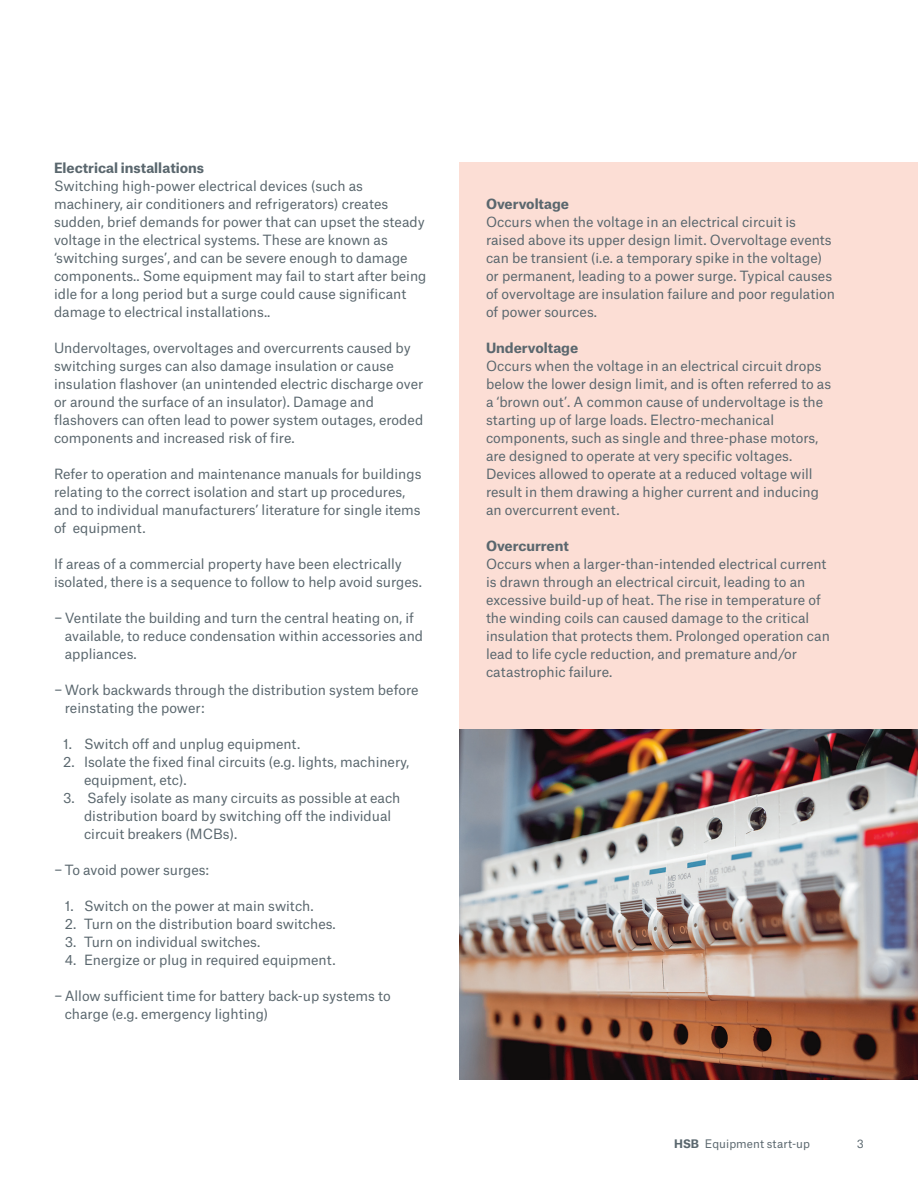
<style>
.page{position:relative;width:918px;height:1188px;background:#fff}
.page>*{position:absolute;margin:0;border:0;box-sizing:border-box;transform-origin:0 0}
.HSB_9pt_Regular_Spac{font:13.5px/18px "Munich Re";color:#5a676e}
.HSB_9pt_Bold{font:700 13.5px "Munich Re";letter-spacing:-.005em;color:#5a676e}
.t1{font:11.25px "Munich Re";letter-spacing:.005em;color:#5a676e}
.s1{font-weight:700}
</style>
<div class="page">
<div style="left:459px;top:162px;width:459px;height:603px;background:#fcded5"></div>
<img style="left:459px;top:729px;width:459px;height:351px">
<p class="HSB_9pt_Bold" style="left:54px;top:157px;width:152px">Electrical installations</p>
<p class="HSB_9pt_Regular_Spac" style="left:54px;top:175px;width:374px">Switching high-power electrical devices (such as machinery, air conditioners and refrigerators) creates sudden, brief demands for power that can upset the steady voltage in the electrical systems. These are known as ‘switching surges’, and can be severe enough to damage components.. Some equipment may fail to start after being idle for a long period but a surge could cause significant damage to electrical installations..</p>
<p class="HSB_9pt_Regular_Spac" style="left:54px;top:337px;width:371px">Undervoltages, overvoltages and overcurrents caused by switching surges can also damage insulation or cause insulation flashover (an unintended electric discharge over or around the surface of an insulator). Damage and flashovers can often lead to power system outages, eroded components and increased risk of fire.</p>
<p class="HSB_9pt_Regular_Spac" style="left:54px;top:463px;width:369px">Refer to operation and maintenance manuals for buildings relating to the correct isolation and start up procedures, and to individual manufacturers’ literature for single items of equipment.</p>
<p class="HSB_9pt_Regular_Spac" style="left:54px;top:553px;width:369px">If areas of a commercial property have been electrically isolated, there is a sequence to follow to help avoid surges.</p>
<p class="HSB_9pt_Regular_Spac" style="left:65px;top:607px;width:360px;text-indent:-11px">− Ventilate the building and turn the central heating on, if available, to reduce condensation within accessories and appliances.</p>
<p class="HSB_9pt_Regular_Spac" style="left:65px;top:679px;width:355px;text-indent:-11px">− Work backwards through the distribution system before reinstating the power:</p>
<p class="HSB_9pt_Regular_Spac" style="left:63px;top:733px;width:239px">1. Switch off and unplug equipment.</p>
<p class="HSB_9pt_Regular_Spac" style="left:84px;top:751px;width:327px;text-indent:-21px">2. Isolate the fixed final circuits (e.g. lights, machinery, equipment, etc).</p>
<p class="HSB_9pt_Regular_Spac" style="left:84px;top:787px;width:318px;text-indent:-21px">3. Safely isolate as many circuits as possible at each distribution board by switching off the individual circuit breakers (MCBs).</p>
<p class="HSB_9pt_Regular_Spac" style="left:54px;top:859px;width:157px">− To avoid power surges:</p>
<p class="HSB_9pt_Regular_Spac" style="left:65px;top:895px;width:250px">1. Switch on the power at main switch.</p>
<p class="HSB_9pt_Regular_Spac" style="left:65px;top:913px;width:273px">2. Turn on the distribution board switches.</p>
<p class="HSB_9pt_Regular_Spac" style="left:65px;top:931px;width:197px">3. Turn on individual switches.</p>
<p class="HSB_9pt_Regular_Spac" style="left:65px;top:949px;width:272px">4. Energize or plug in required equipment.</p>
<p class="HSB_9pt_Regular_Spac" style="left:65px;top:985px;width:327px;text-indent:-11px">− Allow sufficient time for battery back-up systems to charge (e.g. emergency lighting)</p>
<p class="HSB_9pt_Bold" style="left:486px;top:193px;width:85px">Overvoltage</p>
<p class="HSB_9pt_Regular_Spac" style="left:486px;top:211px;width:351px">Occurs when the voltage in an electrical circuit is raised above its upper design limit. Overvoltage events can be transient (i.e. a temporary spike in the voltage) or permanent, leading to a power surge. Typical causes of overvoltage are insulation failure and poor regulation of power sources.</p>
<p class="HSB_9pt_Bold" style="left:486px;top:337px;width:94px">Undervoltage</p>
<p class="HSB_9pt_Regular_Spac" style="left:486px;top:355px;width:347px">Occurs when the voltage in an electrical circuit drops below the lower design limit, and is often referred to as a ‘brown out’. A common cause of undervoltage is the starting up of large loads. Electro-mechanical components, such as single and three-phase motors, are designed to operate at very specific voltages.<br>Devices allowed to operate at a reduced voltage will result in them drawing a higher current and inducing an overcurrent event.</p>
<p class="HSB_9pt_Bold" style="left:486px;top:535px;width:84px">Overcurrent</p>
<p class="HSB_9pt_Regular_Spac" style="left:486px;top:553px;width:345px">Occurs when a larger-than-intended electrical current is drawn through an electrical circuit, leading to an excessive build-up of heat. The rise in temperature of the winding coils can caused damage to the critical insulation that protects them. Prolonged operation can lead to life cycle reduction, and premature and/or catastrophic failure.</p>
<p class="t1" style="left:674px;top:1134px;width:137px"><span class="s1">HSB</span> Equipment start-up</p>
<p class="t1" style="left:857px;top:1134px;width:9px">3</p>
</div>
